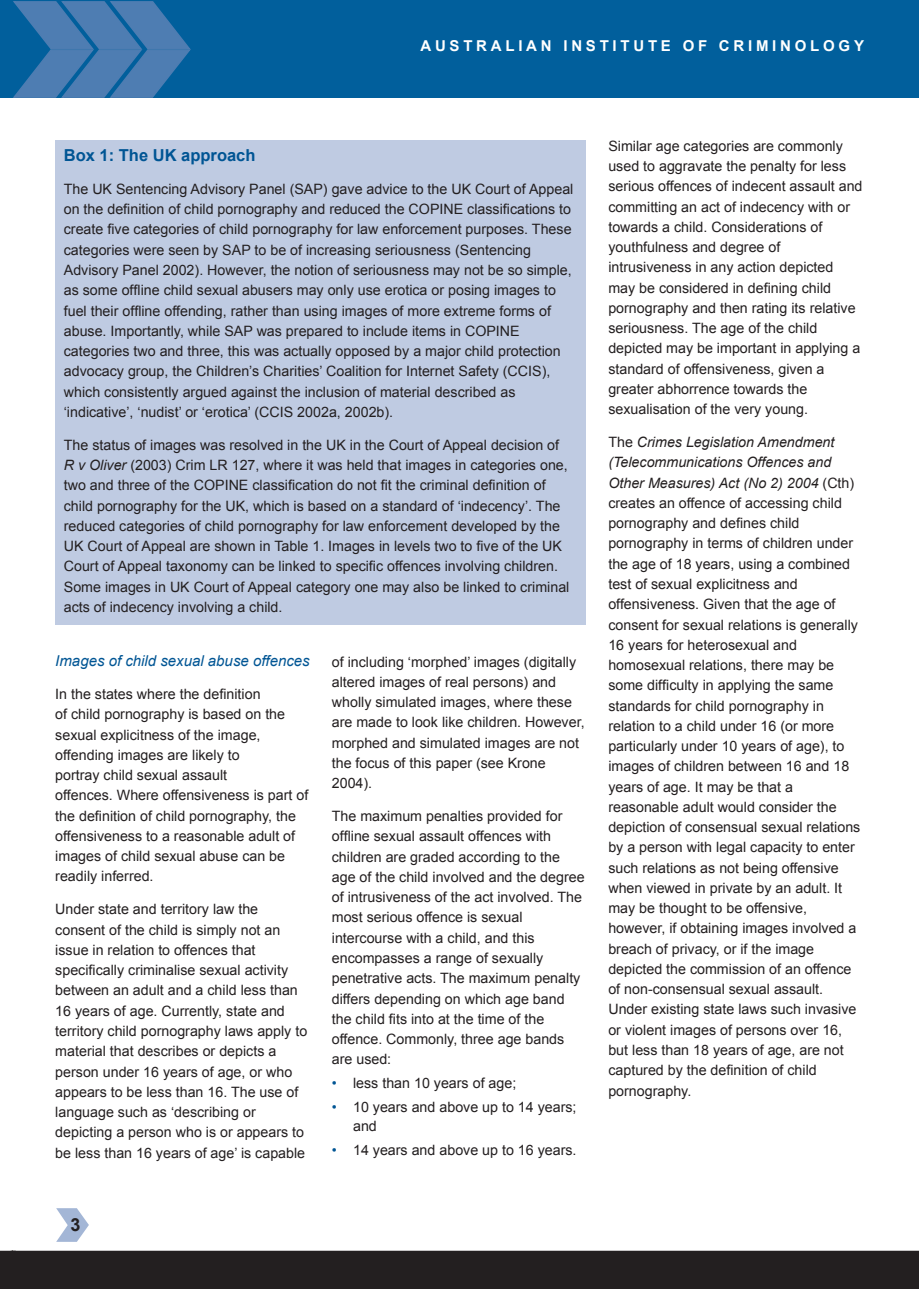
<style>
.page{position:relative;width:919px;height:1289px;background:#fff}
.page>*{position:absolute;margin:0;border:0;box-sizing:border-box;transform-origin:0 0}
.t1{font:700 18px "Arial";color:#231f20}
.t2{font:700 16.5px "Arial";color:#005594}
.t3{font:700 15px "Arial";letter-spacing:.25em;color:#fff}
.t4{font:italic 15px "Arial";color:#005594}
.t5{font:14.25px/20.2px "Arial";color:#231f20}
.s1{font-style:italic}
.s2{color:#005594}
</style>
<div class="page">
<div style="left:0;top:0;width:13px;height:98px;background:#015f9c"></div>
<div style="left:13px;top:0;width:905px;height:98px;background:#015f9c"></div>
<div style="left:0;top:1250px;width:918px;height:38px;background:#231f20"></div>
<svg style="left:13px;top:1px;width:178px;height:97px"></svg>
<svg style="left:56px;top:1208px;width:33px;height:33px"></svg>
<div style="left:55px;top:140px;width:530px;height:485px;background:#bfcbe2"></div>
<p class="t3" style="left:420px;top:36px;width:445px">AUSTRALIAN INSTITUTE OF CRIMINOLOGY</p>
<p class="t2" style="left:64px;top:144px;width:193px">Box 1: The UK approach</p>
<p class="t5" style="left:64px;top:179px;width:511px">The UK Sentencing Advisory Panel (SAP) gave advice to the UK Court of Appeal on the definition of child pornography and reduced the COPINE classifications to create five categories of child pornography for law enforcement purposes. These categories were seen by SAP to be of increasing seriousness (Sentencing Advisory Panel 2002). However, the notion of seriousness may not be so simple, as some offline child sexual abusers may only use erotica or posing images to fuel their offline offending, rather than using images of more extreme forms of abuse. Importantly, while SAP was prepared to include items in COPINE categories two and three, this was actually opposed by a major child protection advocacy group, the Children’s Charities’ Coalition for Internet Safety (CCIS), which consistently argued against the inclusion of material described as ‘indicative’, ‘nudist’ or ‘erotica’ (CCIS 2002a, 2002b).</p>
<p class="t5" style="left:64px;top:435px;width:507px">The status of images was resolved in the UK in the Court of Appeal decision of <span class="s1">R v Oliver</span> (2003) Crim LR 127, where it was held that images in categories one, two and three of the COPINE classification do not fit the criminal definition of child pornography for the UK, which is based on a standard of ‘indecency’. The reduced categories of child pornography for law enforcement developed by the UK Court of Appeal are shown in Table 1. Images in levels two to five of the UK Court of Appeal taxonomy can be linked to specific offences involving children.<br>Some images in UK Court of Appeal category one may also be linked to criminal acts of indecency involving a child.</p>
<p class="t4" style="left:55px;top:651px;width:256px">Images of child sexual abuse offences</p>
<p class="t5" style="left:55px;top:684px;width:254px">In the states where the definition<br>of child pornography is based on the sexual explicitness of the image, offending images are likely to<br>portray child sexual assault<br>offences. Where offensiveness is part of the definition of child pornography, the offensiveness to a reasonable adult of images of child sexual abuse can be readily inferred.</p>
<p class="t5" style="left:55px;top:899px;width:253px">Under state and territory law the consent of the child is simply not an issue in relation to offences that specifically criminalise sexual activity between an adult and a child less than 16 years of age. Currently, state and territory child pornography laws apply to material that describes or depicts a person under 16 years of age, or who appears to be less than 16. The use of language such as ‘describing or depicting a person who is or appears to be less than 16 years of age’ is capable</p>
<p class="t5" style="left:332px;top:651px;width:254px">of including ‘morphed’ images (digitally altered images of real persons) and wholly simulated images, where these are made to look like children. However, morphed and simulated images are not the focus of this paper (see Krone 2004).</p>
<p class="t5" style="left:332px;top:806px;width:254px">The maximum penalties provided for offline sexual assault offences with children are graded according to the age of the child involved and the degree of intrusiveness of the act involved. The most serious offence is sexual intercourse with a child, and this encompasses a range of sexually penetrative acts. The maximum penalty differs depending on which age band the child fits into at the time of the offence. Commonly, three age bands are used:</p>
<p class="t5" style="left:332px;top:1073px;width:186px"><span class="s2">•</span> less than 10 years of age;</p>
<p class="t5" style="left:353px;top:1097px;width:225px;line-height:19.5px;text-indent:-21px"><span class="s2">•</span> 10 years and above up to 14 years; and</p>
<p class="t5" style="left:332px;top:1140px;width:246px"><span class="s2">•</span> 14 years and above up to 16 years.</p>
<p class="t1" style="left:71px;top:1212px;width:12px">3</p>
<p class="t5" style="left:608px;top:136px;width:256px">Similar age categories are commonly used to aggravate the penalty for less serious offences of indecent assault and committing an act of indecency with or towards a child. Considerations of youthfulness and degree of intrusiveness in any action depicted may be considered in defining child pornography and then rating its relative seriousness. The age of the child depicted may be important in applying a standard of offensiveness, given a greater abhorrence towards the sexualisation of the very young.</p>
<p class="t5" style="left:608px;top:432px;width:253px">The <span class="s1">Crimes Legislation Amendment (Telecommunications Offences and Other Measures) Act (No 2) 2004</span> (Cth) creates an offence of accessing child pornography and defines child pornography in terms of children under the age of 18 years, using a combined test of sexual explicitness and offensiveness. Given that the age of consent for sexual relations is generally 16 years for heterosexual and homosexual relations, there may be some difficulty in applying the same standards for child pornography in relation to a child under 16 (or more particularly under 10 years of age), to images of children between 16 and 18 years of age. It may be that a reasonable adult would consider the depiction of consensual sexual relations by a person with legal capacity to enter such relations as not being offensive when viewed in private by an adult. It may be thought to be offensive, however, if obtaining images involved a breach of privacy, or if the image depicted the commission of an offence of non-consensual sexual assault.<br>Under existing state laws such invasive or violent images of persons over 16, but less than 18 years of age, are not captured by the definition of child pornography.</p>
</div>
